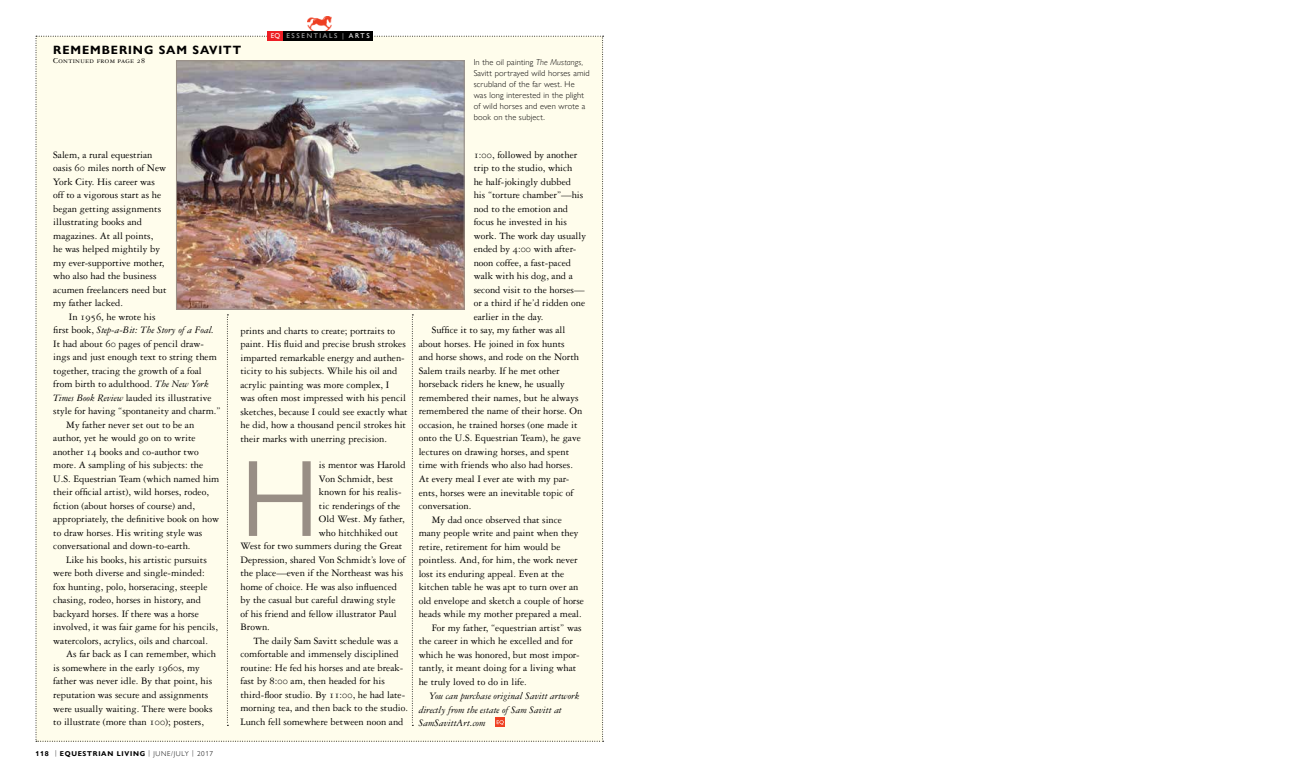
<style>
.page{position:relative;width:1296px;height:783px;background:#fff}
.page>*{position:absolute;margin:0;border:0;box-sizing:border-box;transform-origin:0 0}
.t1{font:109.5px "Gill Sans Nova";color:#988e85}
.t2{font:700 12px "Gill Sans Nova";letter-spacing:.075em;color:#000}
.t3{font:10.5px/13.5px "Garamond Three";color:#000}
.t4{font:italic 10.5px/13.5px "Garamond Three";color:#000}
.t5{font:300 8.5px/11px "Gill Sans Nova";letter-spacing:.02em;color:#000}
.t6{font:8px "Garamond Three SC";letter-spacing:.04em;color:#000}
.t7{font:700 7px "Gill Sans Nova";letter-spacing:.1em;color:#000}
.t8{font:500 7px "Gill Sans Nova";letter-spacing:.23em;color:#acadae}
.s1{color:#fff}
.s2{font-style:italic}
.s3{font-family:"Garamond Three SC"}
.s4{font-style:normal}
.s5{font-weight:300}
</style>
<div class="page">
<img style="left:307px;top:17px;width:25px;height:14px">
<div style="left:267px;top:31px;width:16px;height:10px;background:#ed1d24"></div>
<div style="left:283px;top:31px;width:90px;height:10px;background:#000"></div>
<svg style="left:36px;top:35px;width:568px;height:707px;background:#ebe6d7"></svg>
<p class="t2" style="left:53px;top:42px;width:189px">REMEMBERING SAM SAVITT</p>
<p class="t6" style="left:53px;top:56px;width:93px">Continued from page 28</p>
<p class="t8" style="left:271px;top:31px;width:101px"><span class="s1">EQ</span> ESSENTIALS | <span class="s1">ARTS</span></p>
<p class="t5" style="left:474px;top:57px;width:117px">In the oil painting <span class="s2">The Mustangs,<br></span>Savitt portrayed wild horses amid scrubland of the far west. He was long interested in the plight of wild horses and even wrote a book on the subject.</p>
<p class="t3" style="left:53px;top:148px;width:115px">Salem, a rural equestrian oasis <span class="s3">60</span> miles north of New<br>York City. His career was off to a vigorous start as he began getting assignments illustrating books and magazines. At all points,<br>he was helped mightily by my ever-supportive mother, who also had the business acumen freelancers need but my father lacked.</p>
<p class="t3" style="left:69px;top:310px;width:88px">In <span class="s3">1956</span>, he wrote his</p>
<p class="t4" style="left:53px;top:324px;width:162px"><span class="s4">first book,</span> Step-a-Bit: The Story of a Foal.</p>
<p class="t3" style="left:53px;top:337px;width:152px">It had about <span class="s3">60</span> pages of pencil draw-</p>
<p class="t3" style="left:53px;top:351px;width:165px">ings and just enough text to string them</p>
<p class="t3" style="left:53px;top:364px;width:150px">together, tracing the growth of a foal</p>
<p class="t3" style="left:53px;top:378px;width:157px">from birth to adulthood. <span class="s2">The New York</span></p>
<p class="t3" style="left:53px;top:391px;width:160px"><span class="s2">Times Book Review</span> lauded its illustrative</p>
<p class="t3" style="left:53px;top:405px;width:169px">style for having “spontaneity and charm.”</p>
<p class="t3" style="left:66px;top:418px;width:130px">My father never set out to be an</p>
<p class="t3" style="left:53px;top:432px;width:144px">author, yet he would go on to write</p>
<p class="t3" style="left:53px;top:445px;width:147px">another <span class="s3">14</span> books and co-author two</p>
<p class="t3" style="left:53px;top:459px;width:151px">more. A sampling of his subjects: the</p>
<p class="t3" style="left:53px;top:472px;width:168px">U.S. Equestrian Team (which named him</p>
<p class="t3" style="left:53px;top:486px;width:157px">their official artist), wild horses, rodeo,</p>
<p class="t3" style="left:53px;top:499px;width:143px">fiction (about horses of course) and,</p>
<p class="t3" style="left:53px;top:513px;width:167px">appropriately, the definitive book on how</p>
<p class="t3" style="left:53px;top:526px;width:151px">to draw horses. His writing style was</p>
<p class="t3" style="left:53px;top:540px;width:139px">conversational and down-to-earth.</p>
<p class="t3" style="left:66px;top:553px;width:142px">Like his books, his artistic pursuits</p>
<p class="t3" style="left:53px;top:567px;width:153px">were both diverse and single-minded:</p>
<p class="t3" style="left:53px;top:580px;width:156px">fox hunting, polo, horseracing, steeple</p>
<p class="t3" style="left:53px;top:594px;width:149px">chasing, rodeo, horses in history, and</p>
<p class="t3" style="left:53px;top:607px;width:147px">backyard horses. If there was a horse</p>
<p class="t3" style="left:53px;top:621px;width:166px">involved, it was fair game for his pencils,</p>
<p class="t3" style="left:53px;top:634px;width:156px">watercolors, acrylics, oils and charcoal.</p>
<p class="t3" style="left:66px;top:648px;width:151px">As far back as I can remember, which</p>
<p class="t3" style="left:53px;top:661px;width:148px">is somewhere in the early <span class="s3">1960</span>s, my</p>
<p class="t3" style="left:53px;top:675px;width:160px">father was never idle. By that point, his</p>
<p class="t3" style="left:53px;top:688px;width:157px">reputation was secure and assignments</p>
<p class="t3" style="left:53px;top:702px;width:161px">were usually waiting. There were books</p>
<p class="t3" style="left:53px;top:715px;width:152px">to illustrate (more than <span class="s3">100</span>); posters,</p>
<p class="t7" style="left:36px;top:749px;width:179px">118 <span class="s5">|</span> EQUESTRIAN LIVING <span class="s5">| JUNE/JULY | 2017</span></p>
<p class="t3" style="left:240px;top:324px;width:169px">prints and charts to create; portraits to paint. His fluid and precise brush strokes imparted remarkable energy and authen&shy;ticity to his subjects. While his oil and acrylic painting was more complex, I<br>was often most impressed with his pencil sketches, because I could see exactly what he did, how a thousand pencil strokes hit their marks with unerring precision.</p>
<h1 class="t1" style="left:240px;top:432px;width:80px">H</h1>
<p class="t3" style="left:319px;top:459px;width:88px">is mentor was Harold</p>
<p class="t3" style="left:319px;top:472px;width:76px">Von Schmidt, best</p>
<p class="t3" style="left:319px;top:486px;width:84px">known for his realis-</p>
<p class="t3" style="left:319px;top:499px;width:83px">tic renderings of the</p>
<p class="t3" style="left:319px;top:513px;width:87px">Old West. My father,</p>
<p class="t3" style="left:319px;top:526px;width:81px">who hitchhiked out</p>
<p class="t3" style="left:240px;top:540px;width:163px">West for two summers during the Great</p>
<p class="t3" style="left:240px;top:553px;width:167px">Depression, shared Von Schmidt’s love of</p>
<p class="t3" style="left:240px;top:567px;width:164px">the place—even if the Northeast was his</p>
<p class="t3" style="left:240px;top:580px;width:158px">home of choice. He was also influenced</p>
<p class="t3" style="left:240px;top:594px;width:157px">by the casual but careful drawing style</p>
<p class="t3" style="left:240px;top:607px;width:158px">of his friend and fellow illustrator Paul</p>
<p class="t3" style="left:240px;top:621px;width:31px">Brown.</p>
<p class="t3" style="left:253px;top:634px;width:146px">The daily Sam Savitt schedule was a</p>
<p class="t3" style="left:240px;top:648px;width:160px">comfortable and immensely disciplined</p>
<p class="t3" style="left:240px;top:661px;width:164px">routine: He fed his horses and ate break-</p>
<p class="t3" style="left:240px;top:675px;width:146px">fast by <span class="s3">8:00</span> am, then headed for his</p>
<p class="t3" style="left:240px;top:688px;width:166px">third-floor studio. By <span class="s3">11:00</span>, he had late-</p>
<p class="t3" style="left:240px;top:702px;width:169px">morning tea, and then back to the studio.</p>
<p class="t3" style="left:240px;top:715px;width:165px">Lunch fell somewhere between noon and</p>
<p class="t3" style="left:474px;top:148px;width:105px"><span class="s3">1:00</span>, followed by another</p>
<p class="t3" style="left:474px;top:162px;width:100px">trip to the studio, which</p>
<p class="t3" style="left:474px;top:175px;width:99px">he half-jokingly dubbed</p>
<p class="t3" style="left:474px;top:189px;width:111px">his “torture chamber”—his</p>
<p class="t3" style="left:474px;top:202px;width:96px">nod to the emotion and</p>
<p class="t3" style="left:474px;top:216px;width:95px">focus he invested in his</p>
<p class="t3" style="left:474px;top:229px;width:114px">work. The work day usually</p>
<p class="t3" style="left:474px;top:243px;width:104px">ended by <span class="s3">4:00</span> with after-</p>
<p class="t3" style="left:474px;top:256px;width:99px">noon coffee, a fast-paced</p>
<p class="t3" style="left:474px;top:270px;width:101px">walk with his dog, and a</p>
<p class="t3" style="left:474px;top:283px;width:112px">second visit to the horses—</p>
<p class="t3" style="left:474px;top:297px;width:113px">or a third if he’d ridden one</p>
<p class="t3" style="left:474px;top:310px;width:71px">earlier in the day.</p>
<p class="t3" style="left:432px;top:324px;width:135px">Suffice it to say, my father was all</p>
<p class="t3" style="left:419px;top:337px;width:148px">about horses. He joined in fox hunts</p>
<p class="t3" style="left:419px;top:351px;width:162px">and horse shows, and rode on the North</p>
<p class="t3" style="left:419px;top:364px;width:143px">Salem trails nearby. If he met other</p>
<p class="t3" style="left:419px;top:378px;width:148px">horseback riders he knew, he usually</p>
<p class="t3" style="left:419px;top:391px;width:161px">remembered their names, but he always</p>
<p class="t3" style="left:419px;top:405px;width:165px">remembered the name of their horse. On</p>
<p class="t3" style="left:419px;top:418px;width:160px">occasion, he trained horses (one made it</p>
<p class="t3" style="left:419px;top:432px;width:164px">onto the U.S. Equestrian Team), he gave</p>
<p class="t3" style="left:419px;top:445px;width:152px">lectures on drawing horses, and spent</p>
<p class="t3" style="left:419px;top:459px;width:156px">time with friends who also had horses.</p>
<p class="t3" style="left:419px;top:472px;width:152px">At every meal I ever ate with my par-</p>
<p class="t3" style="left:419px;top:486px;width:156px">ents, horses were an inevitable topic of</p>
<p class="t3" style="left:419px;top:499px;width:54px">conversation.</p>
<p class="t3" style="left:432px;top:513px;width:132px">My dad once observed that since</p>
<p class="t3" style="left:419px;top:526px;width:161px">many people write and paint when they</p>
<p class="t3" style="left:419px;top:540px;width:143px">retire, retirement for him would be</p>
<p class="t3" style="left:419px;top:553px;width:160px">pointless. And, for him, the work never</p>
<p class="t3" style="left:419px;top:567px;width:147px">lost its enduring appeal. Even at the</p>
<p class="t3" style="left:419px;top:580px;width:161px">kitchen table he was apt to turn over an</p>
<p class="t3" style="left:419px;top:594px;width:167px">old envelope and sketch a couple of horse</p>
<p class="t3" style="left:419px;top:607px;width:165px">heads while my mother prepared a meal.</p>
<p class="t3" style="left:432px;top:621px;width:151px">For my father, “equestrian artist” was</p>
<p class="t3" style="left:419px;top:634px;width:156px">the career in which he excelled and for</p>
<p class="t3" style="left:419px;top:648px;width:162px">which he was honored, but most impor-</p>
<p class="t3" style="left:419px;top:661px;width:159px">tantly, it meant doing for a living what</p>
<p class="t3" style="left:419px;top:675px;width:110px">he truly loved to do in life.</p>
<p class="t4" style="left:419px;top:689px;width:162px;text-indent:10px">You can purchase original Savitt artwork directly from the estate of Sam Savitt at<br>SamSavittArt.com</p>
</div>
